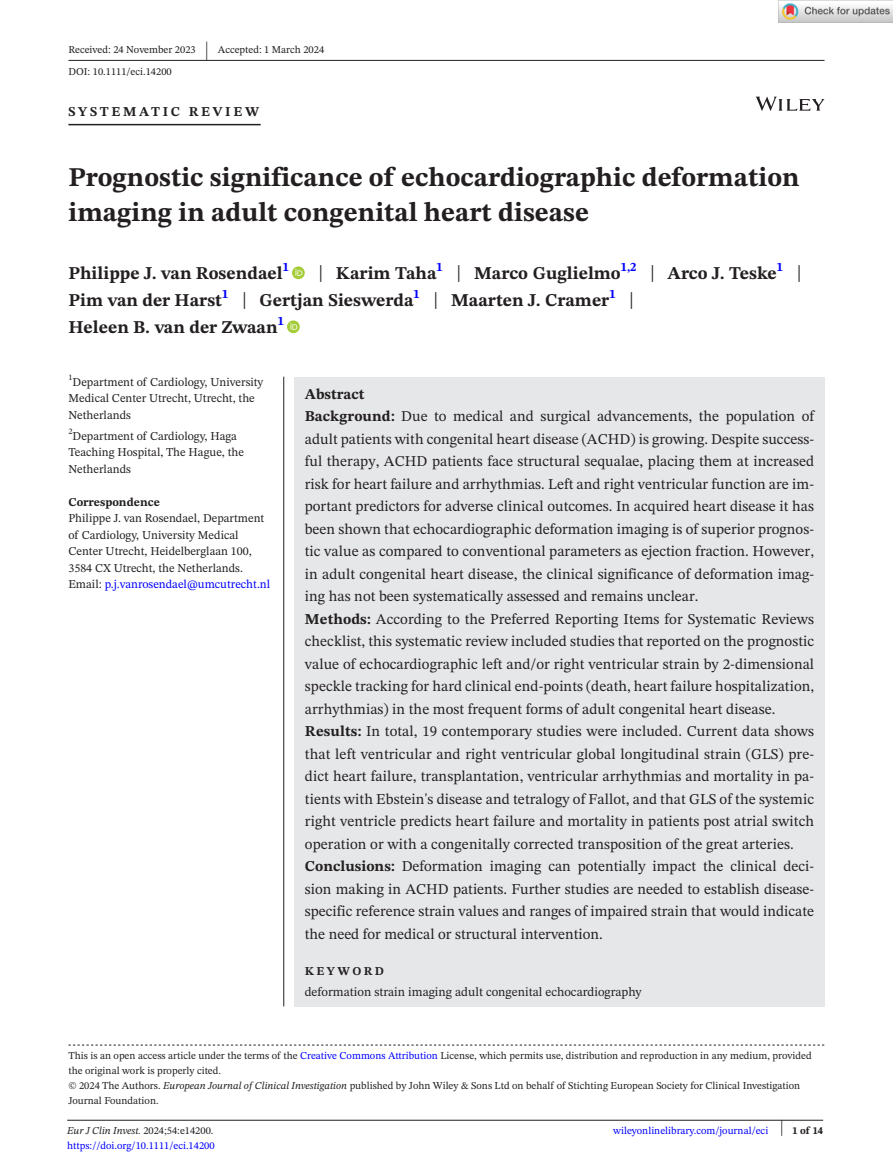
<style>
.page{position:relative;width:893px;height:1174px;background:#fff}
.page>*{position:absolute;margin:0;border:0;box-sizing:border-box;transform-origin:0 0}
.t1{font:700 27px/34.5px "STIX Two Text";color:#231f20}
.t2{font:25.65px "STIX Two Text";color:#231f20;scale:.49 1}
.t3{font:700 18px/27px "STIX Two Text";color:#231f20}
.t4{font:15px/22.5px "STIX Two Text";letter-spacing:.005em;color:#231f20}
.t5{font:700 13.5px "STIX Two Text";letter-spacing:.2em;color:#231f20}
.t6{font:12.75px "STIX Two Text";color:#231f20}
.t7{font:12px/16.5px "STIX Two Text";color:#231f20}
.t8{font:700 12px "STIX Two Text";color:#231f20}
.t9{font:700 12px "STIX Two Text";letter-spacing:.2em;color:#231f20}
.t10{font:10.5px/15px "STIX Two Text";color:#231f20}
.t11{font:10.5px "STIX Two Text";color:#00f}
.t12{font:italic 10.5px "STIX Two Text";color:#231f20}
.t13{font:700 10.5px "STIX Two Text";color:#231f20}
.s1{font-weight:400;font-size:23.4px}
.s2{color:#00f}
.s3{font-weight:700}
.s4{font-style:italic}
.s5{font-style:normal}
.s6{font-weight:400;font-size:22.2px}
</style>
<div class="page">
<hr style="left:67px;top:1119px;width:756px;height:1px;background:#231f20">
<svg style="left:756px;top:97px;width:68px;height:14px"></svg>
<hr style="left:68px;top:60px;width:756px;height:1px;background:#231f20">
<hr style="left:68px;top:124px;width:193px;height:1px;background:#231f20">
<svg style="left:292px;top:266px;width:13px;height:13px"></svg>
<svg style="left:295px;top:269px;width:7px;height:7px"></svg>
<svg style="left:287px;top:320px;width:13px;height:13px"></svg>
<svg style="left:290px;top:323px;width:7px;height:7px"></svg>
<svg style="left:68px;top:1044px;width:756px;height:1px"></svg>
<div style="left:294px;top:377px;width:530px;height:629px;background:#e6e7e9"></div>
<hr style="left:283px;top:377px;width:1px;height:629px;background:#231f20">
<img style="left:779px;top:0;width:114px;height:23px">
<p class="t10" style="left:68px;top:42px;width:129px">Received: 24 November 2023</p>
<h2 class="t2" style="left:205px;top:32px;width:8px">|</h2>
<p class="t10" style="left:218px;top:42px;width:108px">Accepted: 1 March 2024</p>
<p class="t10" style="left:68px;top:64px;width:105px">DOI: 10.1111/eci.14200</p>
<p class="t5" style="left:68px;top:101px;width:192px">SYSTEMATIC REVIEW</p>
<h1 class="t1" style="left:68px;top:161px;width:733px">Prognostic significance of echocardiographic deformation imaging in adult congenital heart disease</h1>
<p class="t3" style="left:68px;top:260px;width:222px">Philippe J. van Rosendael<sup>1</sup></p>
<p class="t3" style="left:68px;top:260px;width:735px;text-indent:250px"><span class="s1">|</span> Karim Taha<sup>1</sup> <span class="s1">|</span> Marco Guglielmo<sup>1,2</sup> <span class="s1">|</span> Arco J. Teske<sup>1</sup> <span class="s1">|<br></span>Pim van der Harst<sup>1</sup> <span class="s1">|</span> Gertjan Sieswerda<sup>1</sup> <span class="s1">|</span> Maarten J. Cramer<sup>1</sup> <span class="s1">|<br></span>Heleen B. van der Zwaan<sup>1</sup></p>
<p class="t7" style="left:68px;top:373px;width:196px"><sup>1</sup>Department of Cardiology, University<br>Medical Center Utrecht, Utrecht, the<br>Netherlands</p>
<p class="t7" style="left:68px;top:427px;width:177px"><sup>2</sup>Department of Cardiology, Haga<br>Teaching Hospital, The Hague, the<br>Netherlands</p>
<p class="t8" style="left:68px;top:493px;width:93px">Correspondence</p>
<p class="t7" style="left:68px;top:510px;width:203px">Philippe J. van Rosendael, Department of Cardiology, University Medical Center Utrecht, Heidelberglaan 100, 3584 CX Utrecht, the Netherlands.<br>Email: <span class="s2">p.j.vanrosendael@umcutrecht.nl</span></p>
<p class="t4" style="left:305px;top:382px;width:511px"><span class="s3">Abstract<br>Background:</span> Due to medical and surgical advancements, the population of adult patients with congenital heart disease (ACHD) is growing. Despite success&shy;ful therapy, ACHD patients face structural sequalae, placing them at increased risk for heart failure and arrhythmias. Left and right ventricular function are im&shy;portant predictors for adverse clinical outcomes. In acquired heart disease it has been shown that echocardiographic deformation imaging is of superior prognos&shy;tic value as compared to conventional parameters as ejection fraction. However, in adult congenital heart disease, the clinical significance of deformation imag&shy;ing has not been systematically assessed and remains unclear.<br><span class="s3">Methods:</span> According to the Preferred Reporting Items for Systematic Reviews checklist, this systematic review included studies that reported on the prognostic value of echocardiographic left and/or right ventricular strain by 2-dimensional speckle tracking for hard clinical end-points (death, heart failure hospitalization, arrhythmias) in the most frequent forms of adult congenital heart disease.<br><span class="s3">Results:</span> In total, 19 contemporary studies were included. Current data shows that left ventricular and right ventricular global longitudinal strain (GLS) pre&shy;dict heart failure, transplantation, ventricular arrhythmias and mortality in pa&shy;tients with Ebstein's disease and tetralogy of Fallot, and that GLS of the systemic right ventricle predicts heart failure and mortality in patients post atrial switch operation or with a congenitally corrected transposition of the great arteries.<br><span class="s3">Conclusions:</span> Deformation imaging can potentially impact the clinical deci&shy;sion making in ACHD patients. Further studies are needed to establish disease&shy;specific reference strain values and ranges of impaired strain that would indicate the need for medical or structural intervention.</p>
<p class="t9" style="left:305px;top:962px;width:81px">KEYWORD</p>
<p class="t6" style="left:305px;top:982px;width:338px">deformation strain imaging adult congenital echocardiography</p>
<p class="t10" style="left:68px;top:1048px;width:745px">This is an open access article under the terms of the <span class="s2">Creative Commons Attribution</span> License, which permits use, distribution and reproduction in any medium, provided the original work is properly cited.<br>© 2024 The Authors. <span class="s4">European Journal of Clinical Investigation</span> published by John Wiley &amp; Sons Ltd on behalf of Stichting European Society for Clinical Investigation Journal Foundation.</p>
<p class="t12" style="left:67px;top:1123px;width:148px">Eur J Clin Invest. <span class="s5">2024;54:e14200.</span></p>
<p class="t13" style="left:780px;top:1123px;width:45px"><span class="s6">|</span> 1 of 14</p>
<p class="t11" style="left:67px;top:1138px;width:149px">https://doi.org/10.1111/eci.14200</p>
<p class="t11" style="left:613px;top:1123px;width:157px">wileyonlinelibrary.com/journal/eci</p>
</div>
